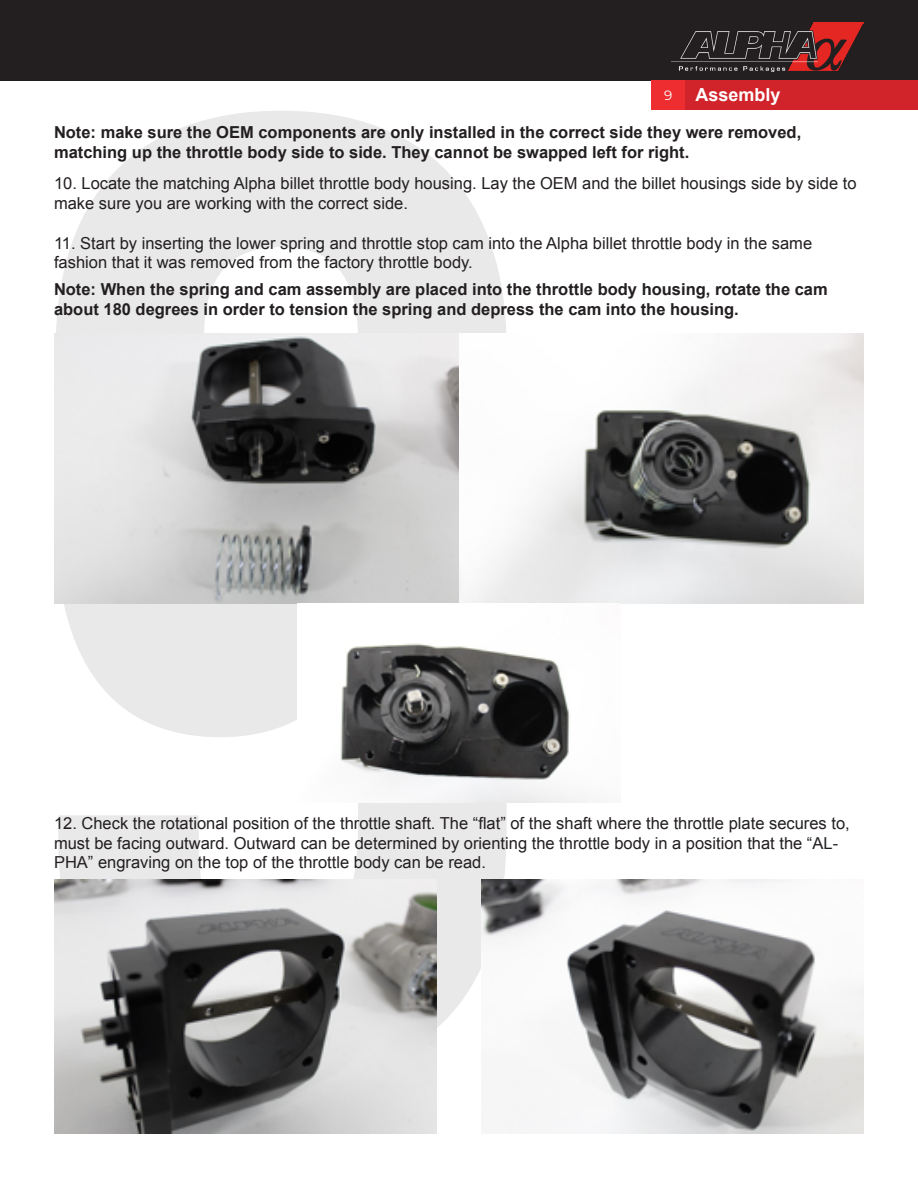
<style>
.page{position:relative;width:918px;height:1188px;background:#fff}
.page>*{position:absolute;margin:0;border:0;box-sizing:border-box;transform-origin:0 0}
.t1{font:700 1350px "Bebas Neue";color:#231f20}
.t2{font:700 18px "Arial";color:#fff}
.t3{font:16.5px/19.8px "Arial";color:#231f20}
.t4{font:700 16.5px/19.8px "Arial";color:#231f20}
.t5{font:13.5px "Montserrat";color:#fff}
</style>
<div class="page">
<hr style="left:0;top:80px;width:1px;height:30px;background:#d1232a">
<div style="left:0;top:0;width:918px;height:80px;background:#231f20"></div>
<div style="left:652px;top:80px;width:266px;height:30px;background:#d1232a"></div>
<div style="left:651px;top:80px;width:34px;height:30px;background:#ee2d30"></div>
<img style="left:672px;top:23px;width:192px;height:49px">
<img style="left:54px;top:334px;width:810px;height:270px">
<img style="left:340px;top:643px;width:247px;height:159px">
<img style="left:54px;top:879px;width:382px;height:255px">
<img style="left:482px;top:879px;width:382px;height:255px">
<p class="t5" style="left:664px;top:86px;width:10px">9</p>
<p class="t2" style="left:695px;top:83px;width:87px">Assembly</p>
<h1 class="t1" style="left:16px;top:-140px;width:536px">9</h1>
<p class="t4" style="left:54px;top:123px;width:749px">Note: make sure the OEM components are only installed in the correct side they were removed,</p>
<p class="t4" style="left:54px;top:143px;width:637px">matching up the throttle body side to side. They cannot be swapped left for right.</p>
<p class="t3" style="left:54px;top:174px;width:804px">10. Locate the matching Alpha billet throttle body housing. Lay the OEM and the billet housings side by side to make sure you are working with the correct side.</p>
<p class="t3" style="left:54px;top:233px;width:760px">11. Start by inserting the lower spring and throttle stop cam into the Alpha billet throttle body in the same</p>
<p class="t3" style="left:54px;top:253px;width:420px">fashion that it was removed from the factory throttle body.</p>
<p class="t4" style="left:54px;top:280px;width:775px">Note: When the spring and cam assembly are placed into the throttle body housing, rotate the cam about 180 degrees in order to tension the spring and depress the cam into the housing.</p>
<p class="t3" style="left:54px;top:813px;width:797px">12. Check the rotational position of the throttle shaft. The “flat” of the shaft where the throttle plate secures to, must be facing outward. Outward can be determined by orienting the throttle body in a position that the “AL-<br>PHA” engraving on the top of the throttle body can be read.</p>
</div>
